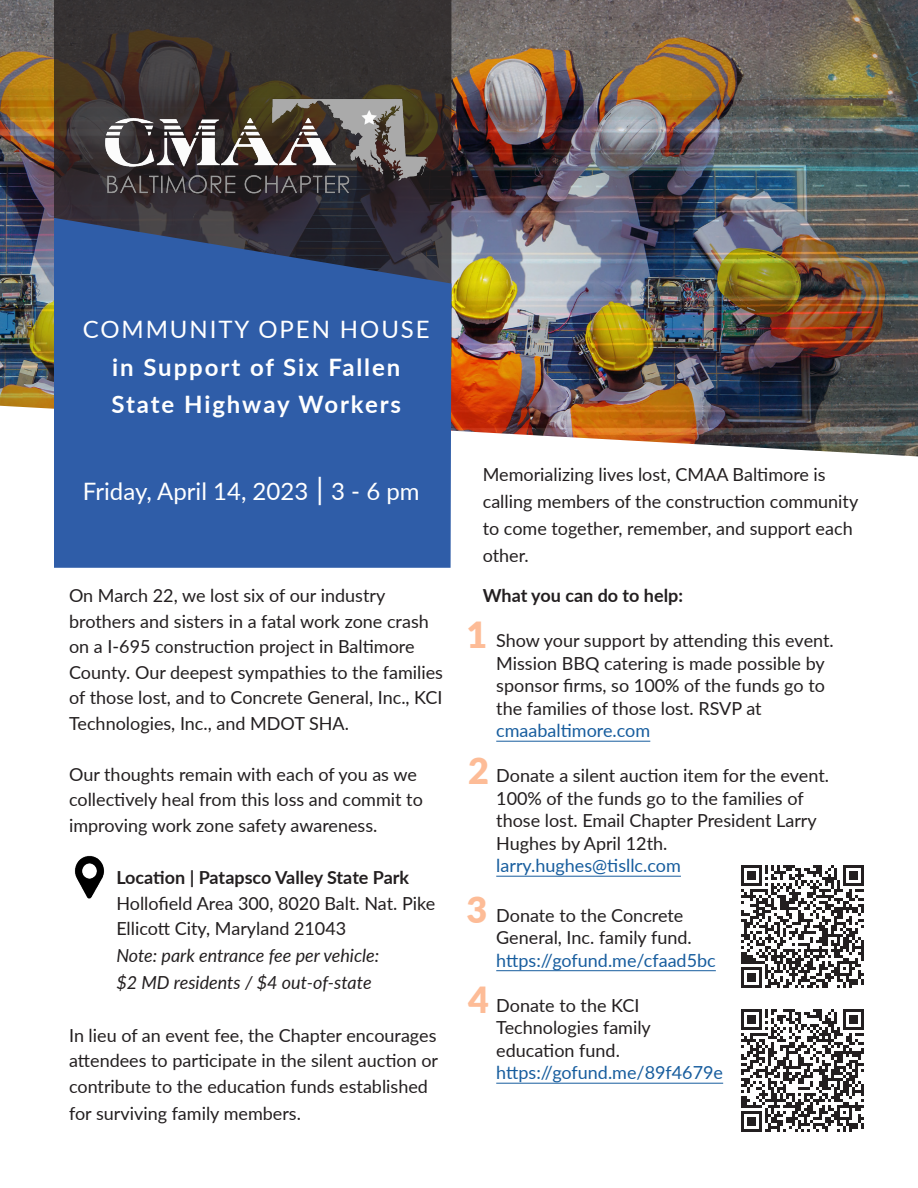
<style>
.page{position:relative;width:918px;height:1188px;background:#fff}
.page>*{position:absolute;margin:0;border:0;box-sizing:border-box;transform-origin:0 0}
.t1{font:900 36px "Lato";color:#fdbc97}
.t2{font:700 24px "Lato";letter-spacing:.08em;color:#fff}
.t3{font:24px "Lato";color:#fff}
.t4{font:24px "Lato";letter-spacing:.065em;color:#fff}
.t5{font:18px/25.5px "Lato";color:#231f20}
.t6{font:18px "Lato";color:#175d9e}
.t7{font:italic 18px "Lato";color:#231f20}
.t8{font:700 18px "Lato";color:#231f20}
.s1{font-size:30px}
</style>
<div class="page">
<img style="left:0;top:0;width:918px;height:406px">
<img style="left:6px;top:406px;width:912px;height:51px">
<svg style="left:54px;top:0;width:397px;height:218px;background:#373030"></svg>
<svg style="left:54px;top:218px;width:397px;height:350px;background:#2f599d"></svg>
<img style="left:91px;top:84px;width:344px;height:123px">
<hr style="left:496px;top:741px;width:154px;height:1px;background:#175d9e">
<hr style="left:496px;top:876px;width:185px;height:1px;background:#175d9e">
<hr style="left:496px;top:970px;width:220px;height:1px;background:#175d9e">
<hr style="left:496px;top:1083px;width:227px;height:1px;background:#175d9e">
<svg style="left:741px;top:865px;width:123px;height:123px"></svg>
<svg style="left:741px;top:1009px;width:123px;height:123px"></svg>
<img style="left:74px;top:855px;width:30px;height:44px">
<p class="t4" style="left:83px;top:312px;width:348px">COMMUNITY OPEN HOUSE</p>
<p class="t2" style="left:112px;top:349px;width:290px">in Support of Six Fallen</p>
<p class="t2" style="left:112px;top:387px;width:291px">State Highway Workers</p>
<p class="t3" style="left:83px;top:474px;width:338px">Friday, April 14, 2023 <span class="s1">|</span> 3 - 6 pm</p>
<p class="t5" style="left:69px;top:582px;width:375px">On March 22, we lost six of our industry brothers and sisters in a fatal work zone crash on a I-695 construction project in Baltimore County. Our deepest sympathies to the families of those lost, and to Concrete General, Inc., KCI Technologies, Inc., and MDOT SHA.</p>
<p class="t5" style="left:69px;top:760px;width:349px">Our thoughts remain with each of you as we</p>
<p class="t5" style="left:69px;top:786px;width:355px">collectively heal from this loss and commit to improving work zone safety awareness.</p>
<p class="t8" style="left:116px;top:864px;width:294px">Location | Patapsco Valley State Park</p>
<p class="t5" style="left:116px;top:889px;width:320px">Hollofield Area 300, 8020 Balt. Nat. Pike</p>
<p class="t5" style="left:116px;top:915px;width:231px">Ellicott City, Maryland 21043</p>
<p class="t7" style="left:116px;top:943px;width:265px">Note: park entrance fee per vehicle:</p>
<p class="t7" style="left:116px;top:970px;width:257px">$2 MD residents / $4 out-of-state</p>
<p class="t5" style="left:69px;top:1021px;width:371px;line-height:26px">In lieu of an event fee, the Chapter encourages attendees to participate in the silent auction or contribute to the education funds established for surviving family members.</p>
<p class="t5" style="left:483px;top:460px;width:377px;line-height:27px">Memorializing lives lost, CMAA Baltimore is calling members of the construction community to come together, remember, and support each other.</p>
<p class="t8" style="left:483px;top:582px;width:202px">What you can do to help:</p>
<p class="t5" style="left:496px;top:628px;width:339px;line-height:22.5px">Show your support by attending this event.<br>Mission BBQ catering is made possible by sponsor firms, so 100% of the funds go to the families of those lost. RSVP at</p>
<p class="t6" style="left:496px;top:718px;width:156px">cmaabaltimore.com</p>
<p class="t5" style="left:496px;top:763px;width:334px;line-height:22.5px">Donate a silent auction item for the event.<br>100% of the funds go to the families of those lost. Email Chapter President Larry Hughes by April 12th.</p>
<p class="t6" style="left:496px;top:853px;width:186px">larry.hughes@tisllc.com</p>
<p class="t5" style="left:496px;top:901px;width:189px">Donate to the Concrete</p>
<p class="t5" style="left:496px;top:924px;width:197px">General, Inc. family fund.</p>
<p class="t6" style="left:496px;top:947px;width:221px">https://gofund.me/cfaad5bc</p>
<p class="t5" style="left:496px;top:991px;width:145px">Donate to the KCI</p>
<p class="t5" style="left:496px;top:1014px;width:156px">Technologies family</p>
<p class="t5" style="left:496px;top:1036px;width:125px">education fund.</p>
<p class="t6" style="left:496px;top:1060px;width:228px">https://gofund.me/89f4679e</p>
<p class="t1" style="left:467px;top:607px;width:22px">1</p>
<p class="t1" style="left:468px;top:743px;width:22px">2</p>
<p class="t1" style="left:467px;top:882px;width:22px">3</p>
<p class="t1" style="left:468px;top:973px;width:22px">4</p>
</div>
